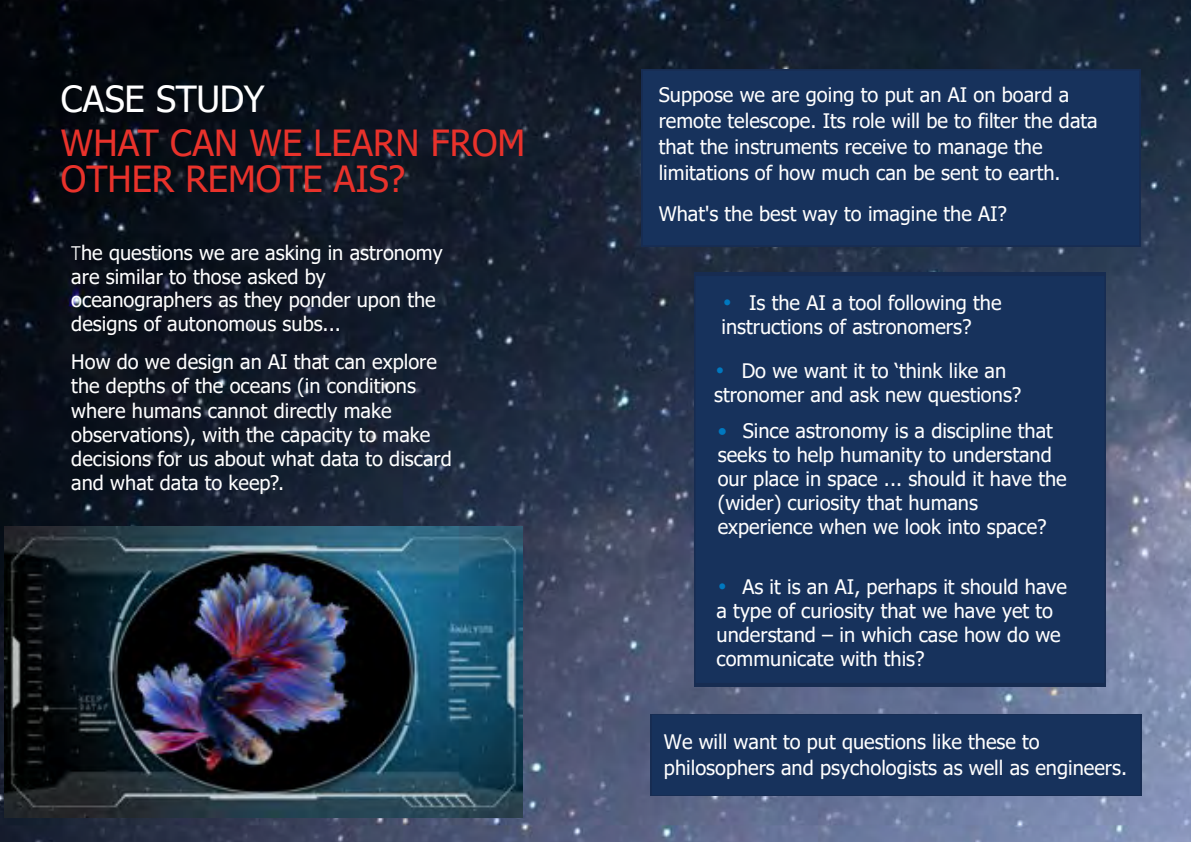
<style>
.page{position:relative;width:1191px;height:842px;background:#fff}
.page>*{position:absolute;margin:0;border:0;box-sizing:border-box;transform-origin:0 0}
.t1{font:36px/36px "Tahoma";color:#e9322b}
.t2{font:36px "Tahoma";letter-spacing:-.01em;color:#fff}
.t3{font:20px/24px "Tahoma";color:#fff}
.s1{font-family:"Humanist 777 BT Light B"}
.s2{font-family:"Humanist 777 BT Light B";color:#0078bf}
.s3{color:#0078bf}
</style>
<div class="page">
<img style="left:0;top:0;width:1190px;height:842px">
<div style="left:651px;top:715px;width:491px;height:80px;background:#17325c"></div>
<div style="left:694px;top:272px;width:411px;height:414px;background:#17325c"></div>
<div style="left:641px;top:69px;width:499px;height:177px;background:#17325c"></div>
<img style="left:4px;top:527px;width:518px;height:291px">
<h1 class="t2" style="left:61px;top:75px;width:205px">CASE STUDY</h1>
<h1 class="t1" style="left:61px;top:127px;width:466px">WHAT CAN WE LEARN FROM<br>OTHER REMOTE AIS?</h1>
<p class="t3" style="left:71px;top:242px;width:373px;line-height:23.7px"><span class="s1">T</span>he questions we are asking in astronomy are similar to those asked by oceanographers as they ponder upon the designs of autonomous subs...</p>
<p class="t3" style="left:71px;top:351px;width:382px">How do we design an AI that can explore the depths of the oceans (in conditions where humans cannot directly make observations), with the capacity to make decisions for us about what data to discard and what data to keep?.</p>
<p class="t3" style="left:658px;top:83px;width:440px;line-height:25.9px">Suppose we are going to put an AI on board a remote telescope. Its role will be to filter the data that the instruments receive to manage the limitations of how much can be sent to earth.</p>
<p class="t3" style="left:658px;top:203px;width:350px">What's the best way to imagine the AI?</p>
<p class="t3" style="left:721px;top:292px;width:282px"><span class="s2">•</span> Is the AI a tool following the instructions of astronomers?</p>
<p class="t3" style="left:714px;top:360px;width:309px"><span class="s2">•</span> Do we want it to ‘think like an stronomer and ask new questions?</p>
<p class="t3" style="left:718px;top:420px;width:350px"><span class="s3">•</span> Since astronomy is a discipline that seeks to help humanity to understand our place in space ... should it have the (wider) curiosity that humans experience when we look into space?</p>
<p class="t3" style="left:716px;top:576px;width:352px"><span class="s2">•</span> As it is an AI, perhaps it should have a type of curiosity that we have yet to understand – in which case how do we communicate with this?</p>
<p class="t3" style="left:664px;top:729px;width:465px;line-height:25.9px">We will want to put questions like these to philosophers and psychologists as well as engineers.</p>
</div>
